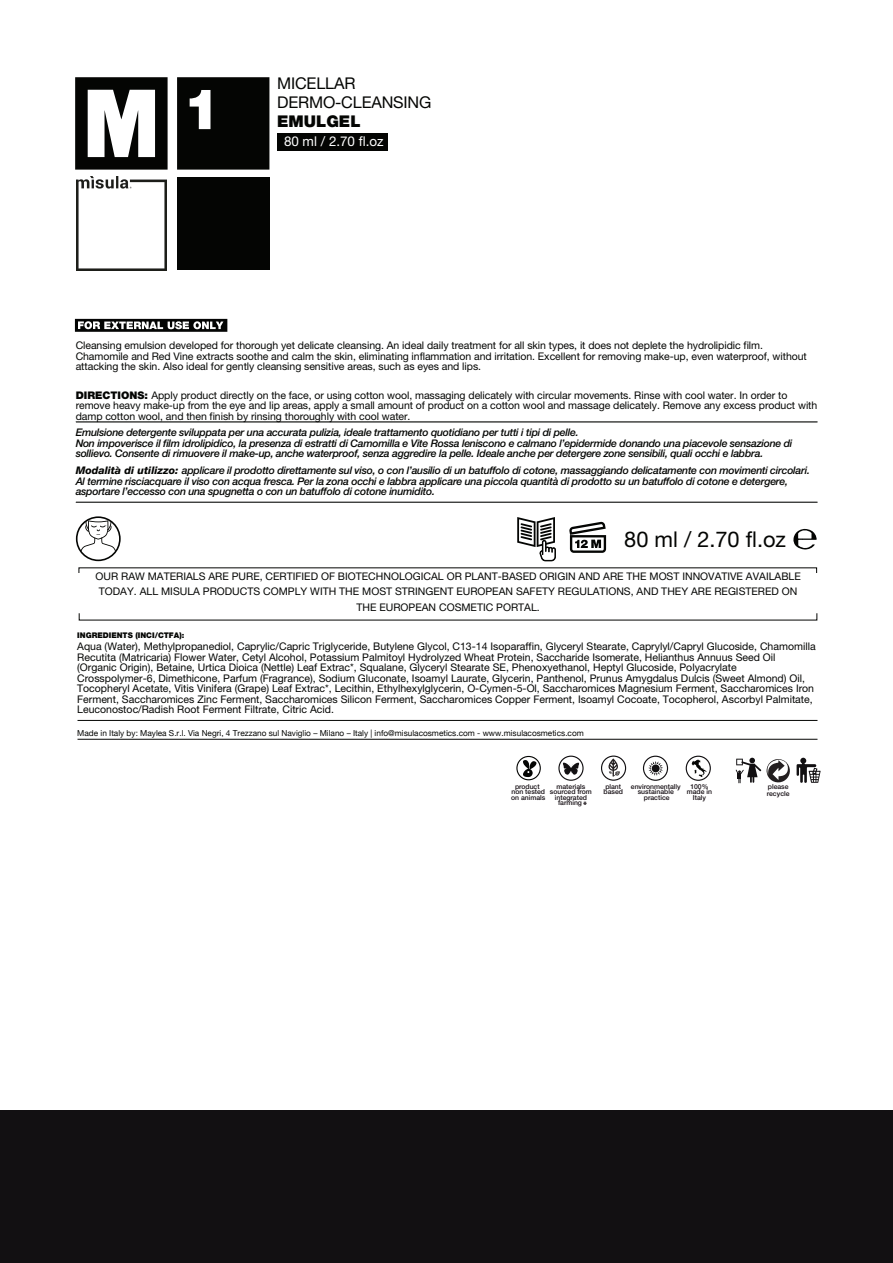
<style>
.page{position:relative;width:893px;height:1263px;background:#fff}
.page>*{position:absolute;margin:0;border:0;box-sizing:border-box;transform-origin:0 0}
.t1{font:21.75px "Helvetica Neue";color:#040503}
.t2{font:16.2px/18.9px "Helvetica Neue";letter-spacing:-.01em;color:#040503}
.t3{font:900 16.2px "Helvetica Neue";color:#040503}
.t4{font:13.5px "Helvetica Neue";color:#fff}
.t5{font:10.5px/10.5px "Helvetica Neue";color:#040503}
.t6{font:italic 500 10.5px/10.5px "Helvetica Neue";letter-spacing:-.025em;color:#040503}
.t7{font:8.25px "Helvetica Neue";color:#040503}
.t8{font:900 7.8px "Helvetica Neue";color:#040503}
.t9{font:500 6.9px/5.4px "Helvetica Neue";color:#140d12;text-align:center}
.s1{font-weight:900}
.s2{font-weight:800}
.s3{font-style:inherit}
</style>
<div class="page">
<div style="left:0;top:1110px;width:893px;height:153px;background:#121012"></div>
<hr style="left:76px;top:422px;width:741px;height:1px;background:#040503">
<hr style="left:76px;top:502px;width:741px;height:1px;background:#040503">
<svg style="left:75px;top:319px;width:152px;height:13px"></svg>
<svg style="left:793px;top:529px;width:24px;height:21px"></svg>
<svg style="left:517px;top:517px;width:39px;height:44px"></svg>
<svg style="left:569px;top:521px;width:37px;height:32px"></svg>
<hr style="left:78px;top:739px;width:739px;height:1px;background:#040503">
<hr style="left:78px;top:720px;width:739px;height:1px;background:#040503">
<svg style="left:736px;top:758px;width:25px;height:25px"></svg>
<svg style="left:797px;top:758px;width:24px;height:25px"></svg>
<svg style="left:767px;top:759px;width:23px;height:24px"></svg>
<svg style="left:558px;top:756px;width:26px;height:25px"></svg>
<svg style="left:583px;top:801px;width:4px;height:4px"></svg>
<svg style="left:643px;top:756px;width:25px;height:25px"></svg>
<svg style="left:516px;top:756px;width:25px;height:24px"></svg>
<svg style="left:601px;top:755px;width:25px;height:26px"></svg>
<svg style="left:686px;top:756px;width:25px;height:25px"></svg>
<svg style="left:76px;top:516px;width:45px;height:45px"></svg>
<div style="left:278px;top:133px;width:110px;height:17px;background:#040503"></div>
<div style="left:177px;top:178px;width:92px;height:92px;background:#040503"></div>
<svg style="left:75px;top:77px;width:93px;height:93px"></svg>
<svg style="left:177px;top:77px;width:92px;height:93px;background:#151614"></svg>
<img style="left:77px;top:176px;width:90px;height:95px">
<h2 class="t2" style="left:277px;top:74px;width:156px">MICELLAR<br>DERMO-CLEANSING</h2>
<h2 class="t3" style="left:277px;top:111px;width:85px">EMULGEL</h2>
<p class="t4" style="left:284px;top:134px;width:101px">80 ml / 2.70 fl.oz</p>
<p class="t5" style="left:76px;top:340px;width:733px">Cleansing emulsion developed for thorough yet delicate cleansing. An ideal daily treatment for all skin types, it does not deplete the hydrolipidic film.<br>Chamomile and Red Vine extracts soothe and calm the skin, eliminating inflammation and irritation. Excellent for removing make-up, even waterproof, without attacking the skin. Also ideal for gently cleansing sensitive areas, such as eyes and lips.</p>
<p class="t5" style="left:76px;top:390px;width:743px"><span class="s1">DIRECTIONS:</span> Apply product directly on the face, or using cotton wool, massaging delicately with circular movements. Rinse with cool water. In order to remove heavy make-up from the eye and lip areas, apply a small amount of product on a cotton wool and massage delicately. Remove any excess product with damp cotton wool, and then finish by rinsing thoroughly with cool water.</p>
<p class="t6" style="left:76px;top:427px;width:718px">Emulsione detergente sviluppata per una accurata pulizia, ideale trattamento quotidiano per tutti i tipi di pelle.<br>Non impoverisce il film idrolipidico, la presenza di estratti di Camomilla e Vite Rossa leniscono e calmano l’epidermide donando una piacevole sensazione di sollievo. Consente di rimuovere il make-up, anche waterproof, senza aggredire la pelle. Ideale anche per detergere zone sensibili, quali occhi e labbra.</p>
<p class="t6" style="left:76px;top:465px;width:736px"><span class="s2">Modalità di utilizzo:</span> applicare il prodotto direttamente sul viso, o con l’ausilio di un batuffolo di cotone, massaggiando delicatamente con movimenti circolari.<br>Al termine risciacquare il viso con acqua fresca. Per la zona occhi e labbra applicare una piccola quantità di prodotto su un batuffolo di cotone e detergere, asportare l’eccesso con una spugnetta o con un batuffolo di cotone inumidito.</p>
<h1 class="t1" style="left:624px;top:526px;width:163px">80 ml / 2.70 fl.oz</h1>
<p class="t5" style="left:95px;top:568px;width:707px;line-height:15.8px;text-align:center">OUR RAW MATERIALS ARE PURE, CERTIFIED OF BIOTECHNOLOGICAL OR PLANT-BASED ORIGIN AND ARE THE MOST INNOVATIVE AVAILABLE<br>TODAY. ALL M<span class="s3">ISULA</span> PRODUCTS COMPLY WITH THE MOST STRINGENT EUROPEAN SAFETY REGULATIONS, AND THEY ARE REGISTERED ON<br>THE EUROPEAN COSMETIC PORTAL.</p>
<p class="t8" style="left:77px;top:630px;width:109px">INGREDIENTS (INCI/CTFA):</p>
<p class="t5" style="left:77px;top:641px;width:740px">Aqua (Water), Methylpropanediol, Caprylic/Capric Triglyceride, Butylene Glycol, C13-14 Isoparaffin, Glyceryl Stearate, Caprylyl/Capryl Glucoside, Chamomilla Recutita (Matricaria) Flower Water, Cetyl Alcohol, Potassium Palmitoyl Hydrolyzed Wheat Protein, Saccharide Isomerate, Helianthus Annuus Seed Oil (Organic Origin), Betaine, Urtica Dioica (Nettle) Leaf Extrac*, Squalane, Glyceryl Stearate SE, Phenoxyethanol, Heptyl Glucoside, Polyacrylate Crosspolymer-6, Dimethicone, Parfum (Fragrance), Sodium Gluconate, Isoamyl Laurate, Glycerin, Panthenol, Prunus Amygdalus Dulcis (Sweet Almond) Oil, Tocopheryl Acetate, Vitis Vinifera (Grape) Leaf Extrac*, Lecithin, Ethylhexylglycerin, O-Cymen-5-Ol, Saccharomices Magnesium Ferment, Saccharomices Iron Ferment, Saccharomices Zinc Ferment, Saccharomices Silicon Ferment, Saccharomices Copper Ferment, Isoamyl Cocoate, Tocopherol, Ascorbyl Palmitate, Leuconostoc/Radish Root Ferment Filtrate, Citric Acid.</p>
<p class="t7" style="left:77px;top:727px;width:508px">Made in Italy by: Maylea S.r.l. Via Negri, 4 Trezzano sul Naviglio – Milano – Italy | info@misulacosmetics.com - www.misulacosmetics.com</p>
<p class="t9" style="left:550px;top:784px;width:43px">materials sourced from integrated farming</p>
<p class="t9" style="left:631px;top:784px;width:51px">environmentally sustainable practice</p>
<p class="t9" style="left:687px;top:784px;width:27px">100% made in<br>Italy</p>
<p class="t9" style="left:511px;top:784px;width:36px">product non tested on animals</p>
<p class="t9" style="left:603px;top:784px;width:21px;text-align:left">plant based</p>
<p class="t9" style="left:767px;top:783px;width:24px;line-height:6.3px;text-align:left">please recycle</p>
</div>
